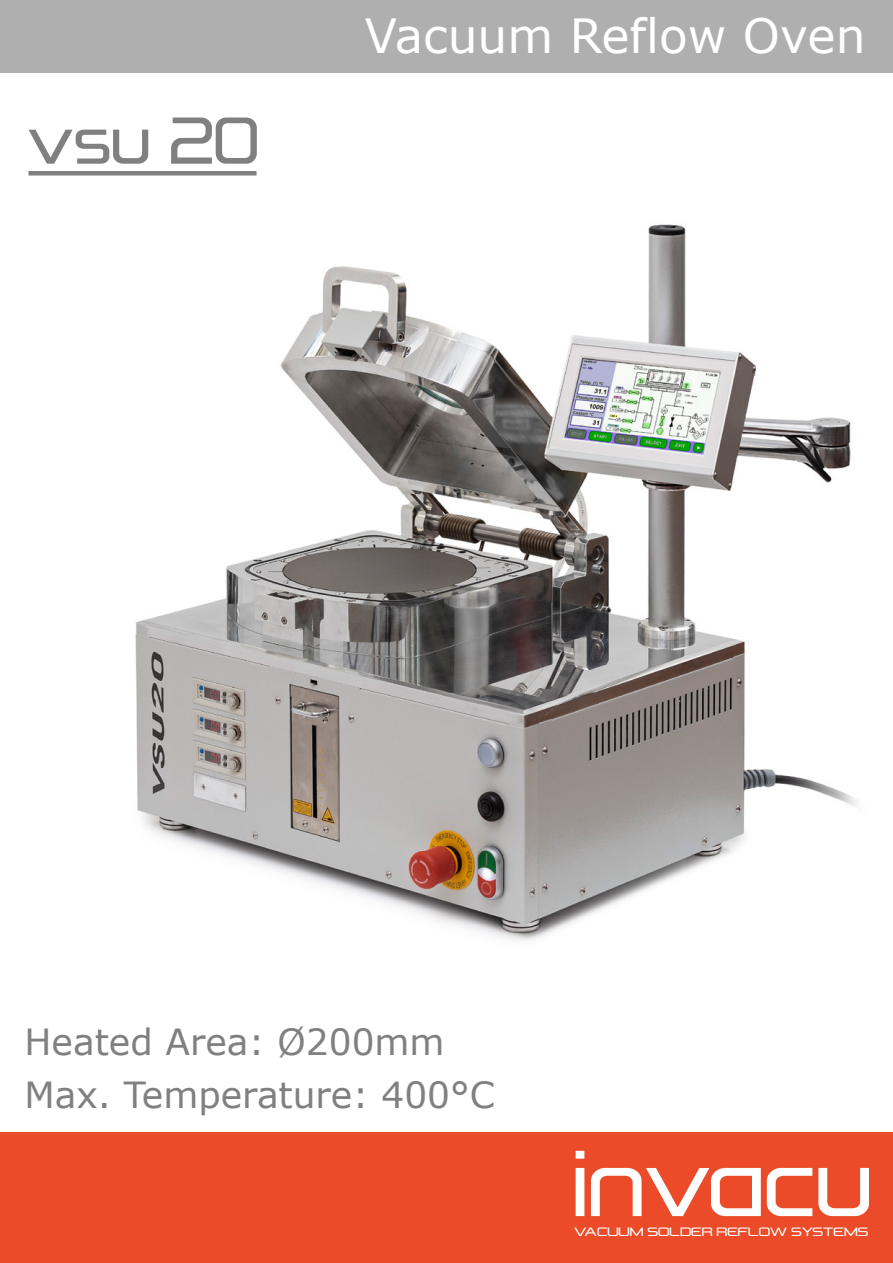
<style>
.page{position:relative;width:893px;height:1263px;background:#fff}
.page>*{position:absolute;margin:0;border:0;box-sizing:border-box;transform-origin:0 0}
.t1{font:110.55px "Formation Sans";color:#fff}
.t2{font:78.15px "Formation Sans";color:#808080}
.t3{font:47.1px "MS Reference Sans Serif";color:#fff}
.t4{font:36px/53.7px "MS Reference Sans Serif";color:#808080}
.t5{font:14.4px "Formation Sans";color:#fff;scale:1.18 1}
</style>
<div class="page">
<div style="left:0;top:1133px;width:893px;height:130px;background:#eb4b28"></div>
<div style="left:0;top:0;width:893px;height:72px;background:#afafaf"></div>
<div style="left:28px;top:171px;width:228px;height:5px;background:#808080"></div>
<img style="left:135px;top:224px;width:722px;height:717px">
<h2 class="t2" style="left:27px;top:91px;width:233px">vsu 20</h2>
<h3 class="t3" style="left:365px;top:5px;width:502px">Vacuum Reflow Oven</h3>
<p class="t4" style="left:25px;top:1013px;width:472px">Heated Area: Ø200mm<br>Max. Temperature: 400°C</p>
<h1 class="t1" style="left:572px;top:1113px;width:301px">invacu</h1>
<p class="t5" style="left:574px;top:1223px;width:251px">VACUUM SOLDER REFLOW SYSTEMS</p>
</div>
